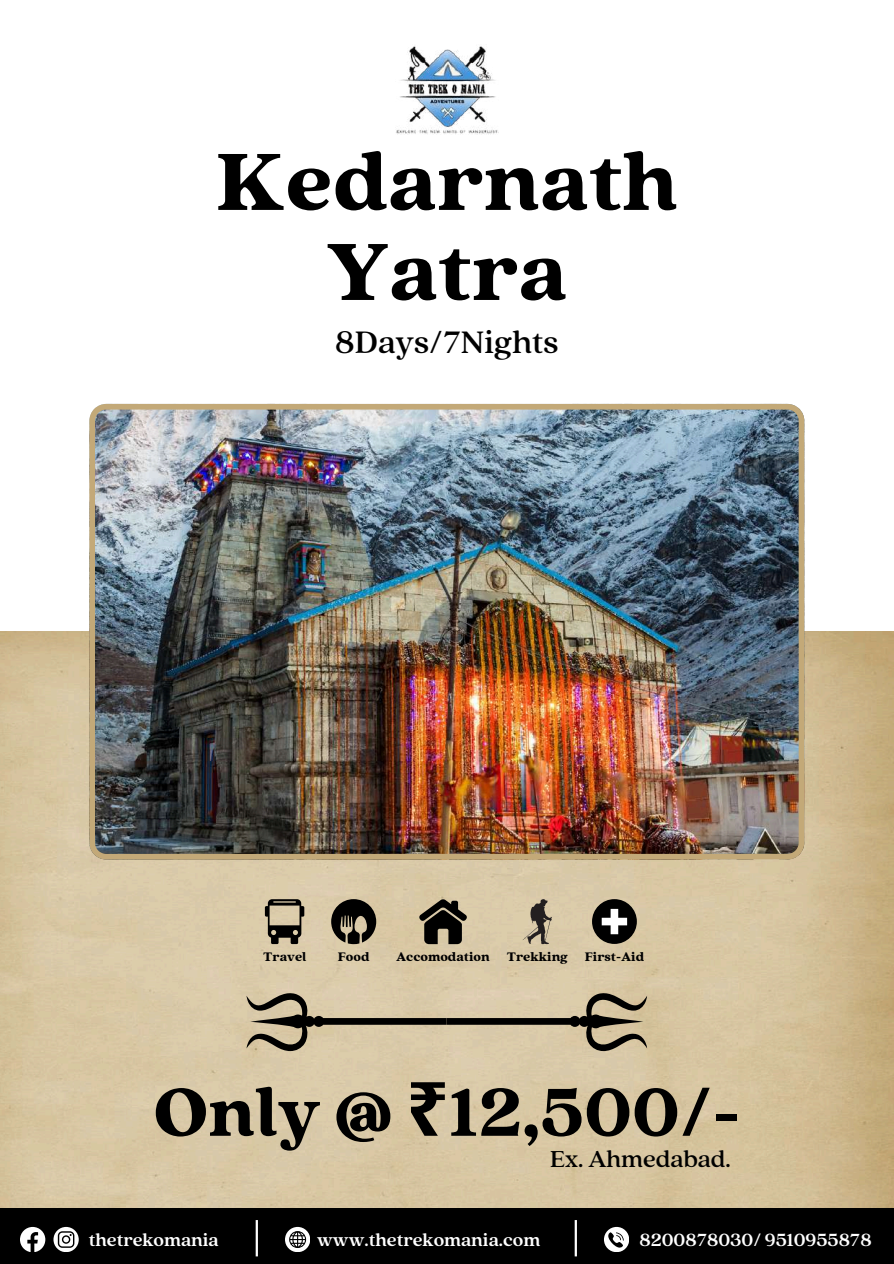
<style>
.page{position:relative;width:894px;height:1264px;background:#fff}
.page>*{position:absolute;margin:0;border:0;box-sizing:border-box;transform-origin:0 0}
.t1{font:900 90px/90px "Quincy CF";color:#000;text-align:center}
.t2{font:900 75px "Quincy CF";color:#000}
.t3{font:500 34.5px "Quincy CF";color:#000}
.t4{font:500 25.65px "Quincy CF";color:#000}
.t5{font:700 19.5px "Quincy CF";color:#fff}
.t6{font:900 13.8px "Quincy CF";color:#000}
.s1{font-family:"Noto Sans";font-weight:700}
</style>
<div class="page">
<img style="left:0;top:631px;width:893px;height:577px">
<img style="left:89px;top:404px;width:715px;height:455px">
<img style="left:396px;top:46px;width:102px;height:88px">
<div style="left:0;top:1208px;width:893px;height:55px;background:#000"></div>
<svg style="left:604px;top:1226px;width:24px;height:25px"></svg>
<svg style="left:53px;top:1226px;width:25px;height:25px"></svg>
<svg style="left:20px;top:1226px;width:25px;height:25px"></svg>
<hr style="left:255px;top:1219px;width:3px;height:37px;background:#fff">
<hr style="left:574px;top:1219px;width:2px;height:37px;background:#fff">
<svg style="left:285px;top:1226px;width:25px;height:25px"></svg>
<svg style="left:246px;top:991px;width:401px;height:60px;background:#b1a388"></svg>
<svg style="left:419px;top:899px;width:48px;height:45px;background:#575143"></svg>
<svg style="left:265px;top:899px;width:39px;height:45px;background:#7b7360"></svg>
<svg style="left:331px;top:899px;width:45px;height:45px;background:#534d40"></svg>
<svg style="left:522px;top:899px;width:30px;height:45px"></svg>
<div style="left:592px;top:899px;width:44px;height:44px;background:#000;border-radius:50%"></div>
<svg style="left:601px;top:908px;width:26px;height:26px"></svg>
<h1 class="t1" style="left:215px;top:132px;width:464px">Kedarnath<br>Yatra</h1>
<h3 class="t3" style="left:335px;top:319px;width:224px">8Days/7Nights</h3>
<p class="t6" style="left:263px;top:947px;width:45px">Travel</p>
<p class="t6" style="left:337px;top:947px;width:33px">Food</p>
<p class="t6" style="left:396px;top:947px;width:249px">Accomodation Trekking First-Aid</p>
<h2 class="t2" style="left:153px;top:1062px;width:588px">Only @ <span class="s1">₹</span>12,500/-</h2>
<h3 class="t4" style="left:550px;top:1142px;width:182px">Ex. Ahmedabad.</h3>
<p class="t5" style="left:89px;top:1227px;width:131px">thetrekomania</p>
<p class="t5" style="left:317px;top:1227px;width:224px">www.thetrekomania.com</p>
<p class="t5" style="left:639px;top:1227px;width:234px">8200878030/ 9510955878</p>
</div>
